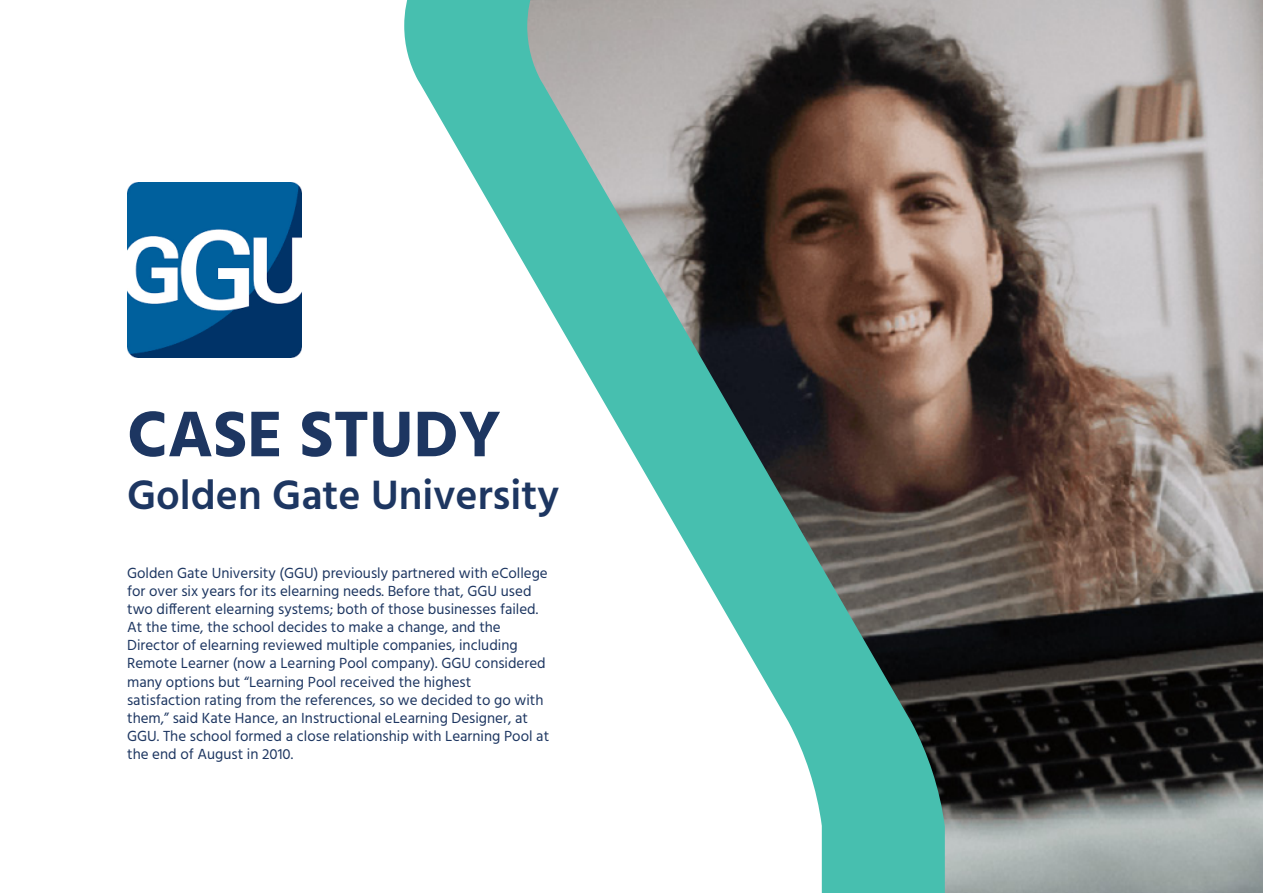
<style>
.page{position:relative;width:1263px;height:893px;background:#fff}
.page>*{position:absolute;margin:0;border:0;box-sizing:border-box;transform-origin:0 0}
.t1{font:700 66px "Hind";color:#1d3661}
.t2{font:600 42px "Hind";color:#1d3661}
.t3{font:15px/18px "Hind";color:#1d3661}
</style>
<div class="page">
<img style="left:945px;top:0;width:318px;height:893px">
<svg style="left:404px;top:0;width:541px;height:893px"></svg>
<img style="left:127px;top:183px;width:174px;height:174px">
<h1 class="t1" style="left:127px;top:395px;width:375px">CASE STUDY</h1>
<h2 class="t2" style="left:127px;top:465px;width:433px">Golden Gate University</h2>
<p class="t3" style="left:127px;top:565px;width:424px">Golden Gate University (GGU) previously partnered with eCollege for over six years for its elearning needs. Before that, GGU used two different elearning systems; both of those businesses failed.<br>At the time, the school decides to make a change, and the Director of elearning reviewed multiple companies, including Remote Learner (now a Learning Pool company). GGU considered many options but “Learning Pool received the highest<br>satisfaction rating from the references, so we decided to go with them,” said Kate Hance, an Instructional eLearning Designer, at GGU. The school formed a close relationship with Learning Pool at the end of August in 2010.</p>
</div>
